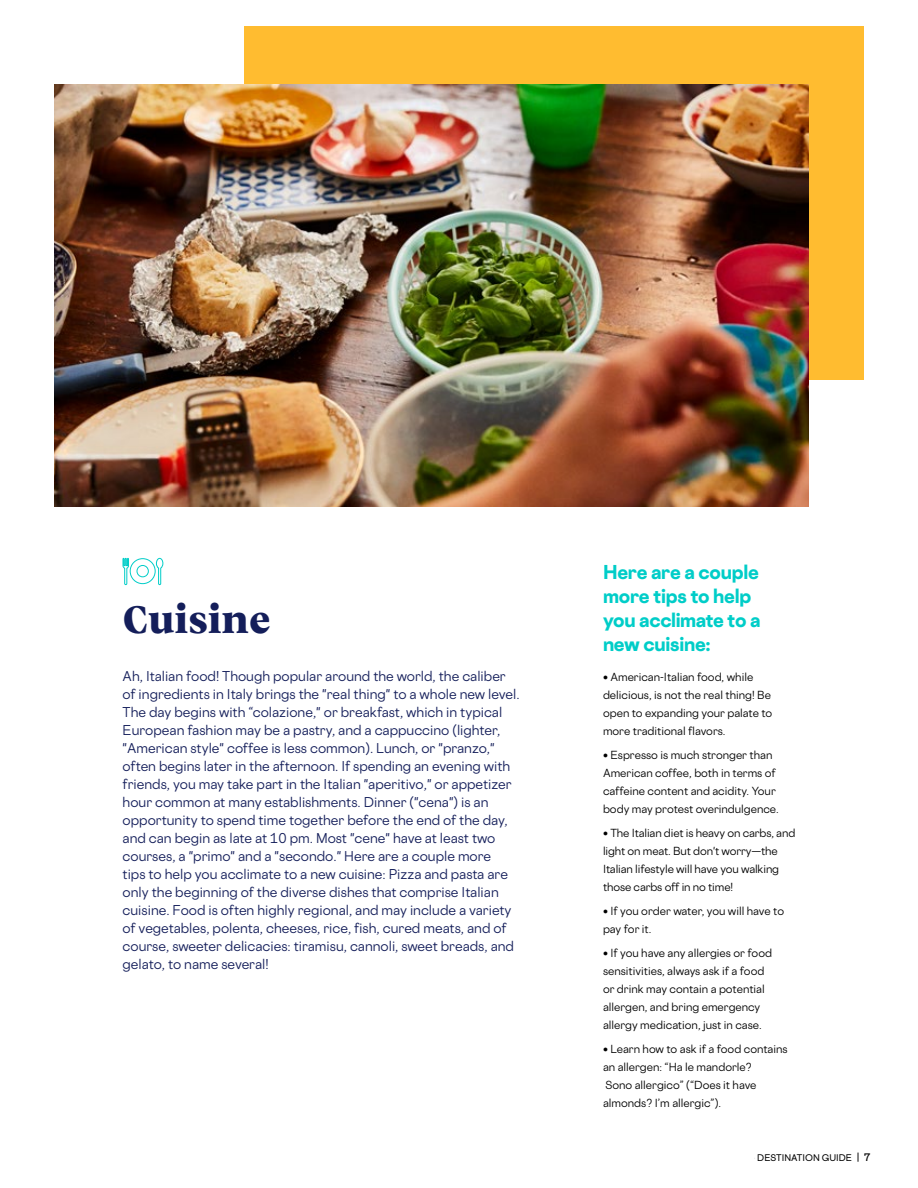
<style>
.page{position:relative;width:918px;height:1188px;background:#fff}
.page>*{position:absolute;margin:0;border:0;box-sizing:border-box;transform-origin:0 0}
.t1{font:800 39px "Vesterbro";color:#141e5a}
.t2{font:800 18px/24px "Cosmica";letter-spacing:-.015em;color:#00cdc8}
.t3{font:12.75px/18px "Cosmica";color:#141e5a}
.t4{font:10.5px/18px "Cosmica";color:#000}
.t5{font:600 9.75px "Cosmica";color:#000}
</style>
<div class="page">
<div style="left:244px;top:26px;width:620px;height:354px;background:#ffbc30"></div>
<svg style="left:130px;top:559px;width:25px;height:25px"></svg>
<div style="left:130px;top:558px;width:26px;height:26px;border:1px solid #00cdc8;border-radius:50%"></div>
<div style="left:137px;top:565px;width:11px;height:12px;background:#fff;border-radius:50%"></div>
<div style="left:137px;top:565px;width:12px;height:12px;border:1px solid #00cdc8;border-radius:50%"></div>
<svg style="left:122px;top:557px;width:7px;height:28px"></svg>
<svg style="left:156px;top:558px;width:8px;height:27px"></svg>
<img style="left:54px;top:85px;width:755px;height:422px">
<h1 class="t1" style="left:123px;top:594px;width:150px">Cuisine</h1>
<p class="t3" style="left:123px;top:667px;width:399px">Ah, Italian food! Though popular around the world, the caliber of ingredients in Italy brings the "real thing" to a whole new level.<br>The day begins with “colazione," or breakfast, which in typical European fashion may be a pastry, and a cappuccino (lighter, "American style" coffee is less common). Lunch, or "pranzo," often begins later in the afternoon. If spending an evening with friends, you may take part in the Italian "aperitivo," or appetizer hour common at many establishments. Dinner ("cena") is an opportunity to spend time together before the end of the day, and can begin as late at 10 pm. Most "cene" have at least two courses, a "primo" and a "secondo." Here are a couple more<br>tips to help you acclimate to a new cuisine: Pizza and pasta are only the beginning of the diverse dishes that comprise Italian cuisine. Food is often highly regional, and may include a variety of vegetables, polenta, cheeses, rice, fish, cured meats, and of course, sweeter delicacies: tiramisu, cannoli, sweet breads, and gelato, to name several!</p>
<h2 class="t2" style="left:603px;top:560px;width:159px">Here are a couple more tips to help you acclimate to a new cuisine:</h2>
<p class="t4" style="left:603px;top:668px;width:171px">• American-Italian food, while delicious, is not the real thing! Be open to expanding your palate to more traditional flavors.</p>
<p class="t4" style="left:603px;top:746px;width:177px">• Espresso is much stronger than American coffee, both in terms of caffeine content and acidity. Your body may protest overindulgence.</p>
<p class="t4" style="left:603px;top:824px;width:194px">• The Italian diet is heavy on carbs, and light on meat. But don't worry—the Italian lifestyle will have you walking those carbs off in no time!</p>
<p class="t4" style="left:603px;top:902px;width:183px">• If you order water, you will have to pay for it.</p>
<p class="t4" style="left:603px;top:944px;width:171px">• If you have any allergies or food sensitivities, always ask if a food or drink may contain a potential allergen, and bring emergency allergy medication, just in case.</p>
<p class="t4" style="left:603px;top:1040px;width:186px">• Learn how to ask if a food contains an allergen: “Ha le mandorle?<br>Sono allergico” (“Does it have almonds? I’m allergic”).</p>
<p class="t5" style="left:864px;top:1151px;width:8px">7</p>
</div>
